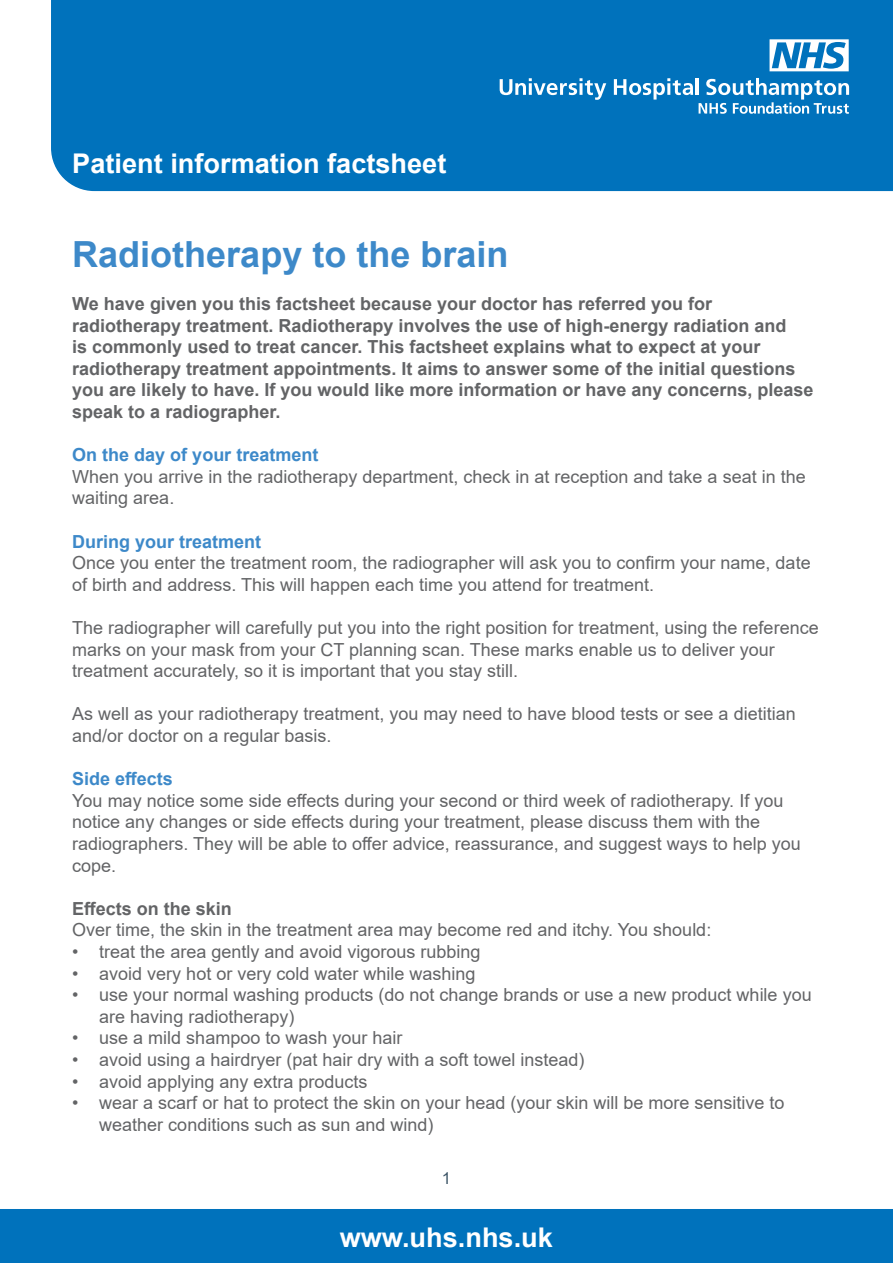
<style>
.page{position:relative;width:893px;height:1263px;background:#fff}
.page>*{position:absolute;margin:0;border:0;box-sizing:border-box;transform-origin:0 0}
.t1{font:700 36px "Arial";color:#3d89c9}
.t2{font:700 27.15px "Arial";color:#fff}
.t3{font:18px/21.6px "Arial";color:#636466}
.t4{font:700 18px/21.6px "Arial";color:#636466}
.t5{font:700 18px "Arial";color:#3d89c9}
.t6{font:16.5px "Arial";color:#3d5567}
</style>
<div class="page">
<div style="left:51px;top:0;width:842px;height:192px;background:#0072bc"></div>
<div style="left:0;top:1209px;width:893px;height:54px;background:#0072bc"></div>
<svg style="left:500px;top:78px;width:106px;height:22px"></svg>
<svg style="left:614px;top:78px;width:79px;height:22px"></svg>
<hr style="left:696px;top:78px;width:3px;height:17px;background:#fff">
<svg style="left:699px;top:78px;width:150px;height:36px"></svg>
<svg style="left:769px;top:39px;width:80px;height:32px"></svg>
<h2 class="t2" style="left:72px;top:144px;width:376px">Patient information factsheet</h2>
<h1 class="t1" style="left:72px;top:229px;width:438px">Radiotherapy to the brain</h1>
<p class="t4" style="left:72px;top:293px;width:743px">We have given you this factsheet because your doctor has referred you for radiotherapy treatment. Radiotherapy involves the use of high-energy radiation and<br>is commonly used to treat cancer. This factsheet explains what to expect at your radiotherapy treatment appointments. It aims to answer some of the initial questions you are likely to have. If you would like more information or have any concerns, please speak to a radiographer.</p>
<p class="t5" style="left:72px;top:442px;width:248px">On the day of your treatment</p>
<p class="t3" style="left:72px;top:466px;width:735px">When you arrive in the radiotherapy department, check in at reception and take a seat in the waiting area.</p>
<p class="t5" style="left:72px;top:529px;width:191px">During your treatment</p>
<p class="t3" style="left:72px;top:552px;width:740px">Once you enter the treatment room, the radiographer will ask you to confirm your name, date of birth and address. This will happen each time you attend for treatment.</p>
<p class="t3" style="left:72px;top:617px;width:748px">The radiographer will carefully put you into the right position for treatment, using the reference marks on your mask from your CT planning scan. These marks enable us to deliver your treatment accurately, so it is important that you stay still.</p>
<p class="t3" style="left:72px;top:703px;width:725px">As well as your radiotherapy treatment, you may need to have blood tests or see a dietitian and/or doctor on a regular basis.</p>
<p class="t5" style="left:72px;top:766px;width:102px">Side effects</p>
<p class="t3" style="left:72px;top:790px;width:730px">You may notice some side effects during your second or third week of radiotherapy. If you notice any changes or side effects during your treatment, please discuss them with the radiographers. They will be able to offer advice, reassurance, and suggest ways to help you cope.</p>
<p class="t4" style="left:72px;top:898px;width:161px">Effects on the skin</p>
<p class="t3" style="left:72px;top:919px;width:640px">Over time, the skin in the treatment area may become red and itchy. You should:</p>
<p class="t3" style="left:72px;top:941px;width:410px">• treat the area gently and avoid vigorous rubbing</p>
<p class="t3" style="left:72px;top:962px;width:405px">• avoid very hot or very cold water while washing</p>
<p class="t3" style="left:99px;top:984px;width:714px;text-indent:-27px">• use your normal washing products (do not change brands or use a new product while you are having radiotherapy)</p>
<p class="t3" style="left:72px;top:1027px;width:332px">• use a mild shampoo to wash your hair</p>
<p class="t3" style="left:72px;top:1049px;width:514px">• avoid using a hairdryer (pat hair dry with a soft towel instead)</p>
<p class="t3" style="left:72px;top:1070px;width:297px">• avoid applying any extra products</p>
<p class="t3" style="left:99px;top:1092px;width:687px;text-indent:-27px">• wear a scarf or hat to protect the skin on your head (your skin will be more sensitive to weather conditions such as sun and wind)</p>
<p class="t6" style="left:442px;top:1166px;width:11px">1</p>
<h2 class="t2" style="left:340px;top:1218px;width:215px">www.uhs.nhs.uk</h2>
</div>
